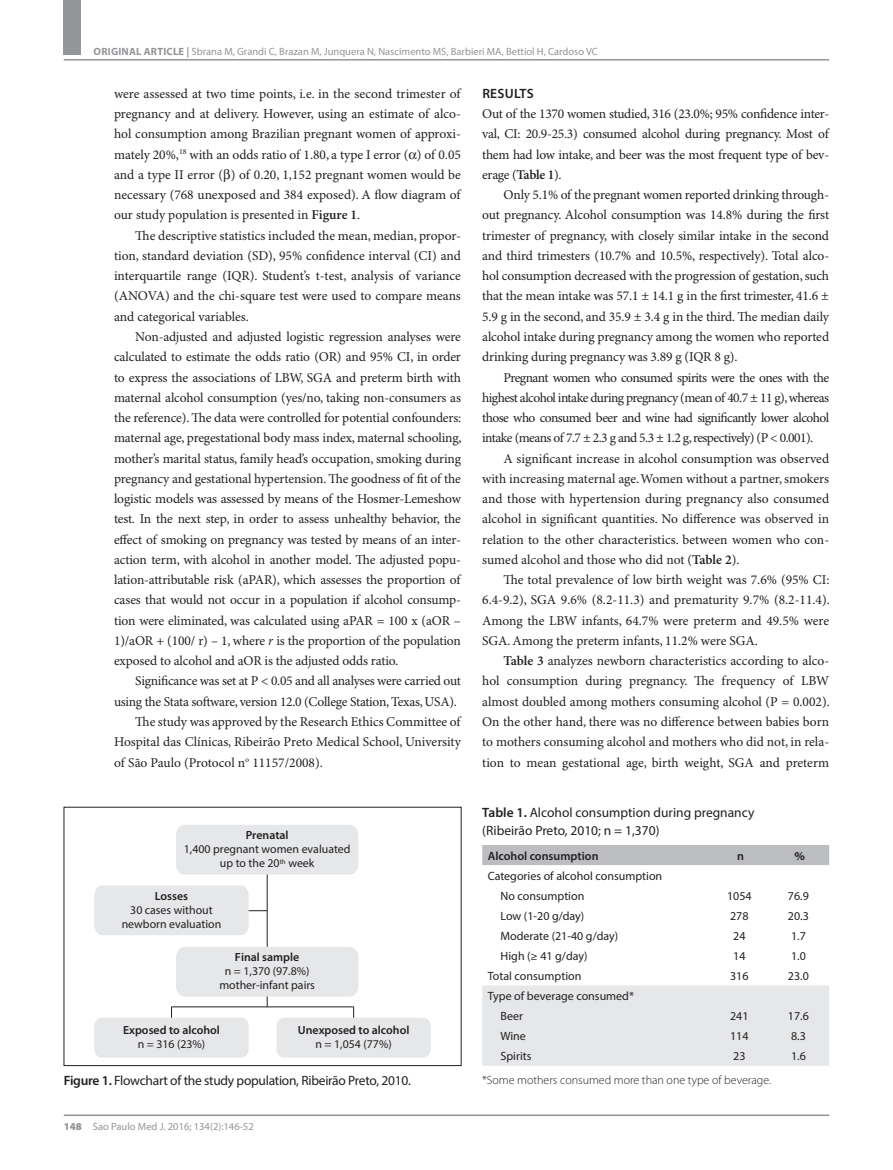
<style>
.page{position:relative;width:893px;height:1170px;background:#fff}
.page>*{position:absolute;margin:0;border:0;box-sizing:border-box;transform-origin:0 0}
._13_texto{font:13.5px/20.2px "Minion Pro";letter-spacing:-.01em;color:#231f20;text-align:justify}
._12_primeiro_parágra{font:13.5px/20.2px "Minion Pro";letter-spacing:-.02em;color:#231f20;text-align:justify}
._17_table_figure_tit{font:13.5px/18px "Myriad Pro";letter-spacing:-.005em;color:#231f20}
._14_sub1{font:600 13.5px "Myriad Pro";letter-spacing:.02em;color:#231f20}
._19_tabela_texto{font:12px "Myriad Pro";color:#231f20}
._20_figura_tabela_le{font:300 12px "Myriad Pro";color:#231f20}
._18_tabela_primeira{font:600 12px "Myriad Pro";color:#231f20}
._18_tabela_primeira-2{font:700 12px "Myriad Pro";color:#231f20}
.t1{font:11.85px/14.2px "Myriad Pro";color:#231f20;text-align:center}
.t2{font:600 11.85px/14.2px "Myriad Pro";color:#231f20;text-align:center}
.t3{font:10.5px "Myriad Pro";color:#939598}
.s1{font-weight:700}
.s2{font-weight:600}
.s3{font-style:italic}
.s4{font-weight:400}
.s5{font-weight:900}
</style>
<div class="page">
<div style="left:64px;top:0;width:17px;height:55px;background:#939598"></div>
<hr style="left:64px;top:59px;width:765px;height:2px;background:#939598">
<hr style="left:64px;top:1114px;width:765px;height:1px;background:#939598">
<div style="left:176px;top:825px;width:182px;height:49px;background:#e6e7e9"></div>
<div style="left:94px;top:1017px;width:155px;height:40px;background:#e6e7e9;border-radius:8px"></div>
<div style="left:276px;top:1017px;width:155px;height:40px;background:#e6e7e9;border-radius:8px"></div>
<hr style="left:267px;top:874px;width:1px;height:72px;background:#231f20">
<svg style="left:94px;top:885px;width:173px;height:50px;background:#e8e9ea"></svg>
<svg style="left:171px;top:946px;width:187px;height:71px"></svg>
<div style="left:482px;top:845px;width:347px;height:20px;background:#bcbdc0"></div>
<div style="left:482px;top:985px;width:347px;height:80px;background:#e6e7e9"></div>
<p class="t3" style="left:94px;top:45px;width:506px"><span class="s1">ORIGINAL ARTICLE |</span> Sbrana M, Grandi C, Brazan M, Junquera N, Nascimento MS, Barbieri MA, Bettiol H, Cardoso VC</p>
<p class="_13_texto" style="left:114px;top:84px;width:348px">were assessed at two time points, i.e. in the second trimester of pregnancy and at delivery. However, using an estimate of alco&shy;hol consumption among Brazilian pregnant women of approxi&shy;mately 20%,<sup>18</sup> with an odds ratio of 1.80, a type I error ( ) of 0.05 and a type II error ( ) of 0.20, 1,152 pregnant women would be necessary (768 unexposed and 384 exposed). A flow diagram of our study population is presented in <span class="s2">Figure 1</span>.</p>
<p class="_13_texto" style="left:114px;top:226px;width:348px;text-indent:21px">The descriptive statistics included the mean, median, propor&shy;tion, standard deviation (SD), 95% confidence interval (CI) and interquartile range (IQR). Student’s t-test, analysis of variance (ANOVA) and the chi-square test were used to compare means and categorical variables.</p>
<p class="_13_texto" style="left:114px;top:327px;width:349px;text-indent:21px">Non-adjusted and adjusted logistic regression analyses were calculated to estimate the odds ratio (OR) and 95% CI, in order to express the associations of LBW, SGA and preterm birth with maternal alcohol consumption (yes/no, taking non-consumers as the reference). The data were controlled for potential confounders: maternal age, pregestational body mass index, maternal schooling, mother’s marital status, family head’s occupation, smoking during pregnancy and gestational hypertension. The goodness of fit of the logistic models was assessed by means of the Hosmer-Lemeshow test<span class="s3">.</span> In the next step, in order to assess unhealthy behavior, the effect of smoking on pregnancy was tested by means of an inter&shy;action term, with alcohol in another model. The adjusted popu&shy;lation-attributable risk (aPAR), which assesses the proportion of cases that would not occur in a population if alcohol consump&shy;tion were eliminated, was calculated using aPAR = 100 x (aOR – 1)/aOR + (100/ r) – 1, where <span class="s3">r</span> is the proportion of the population exposed to alcohol and aOR is the adjusted odds ratio.</p>
<p class="_13_texto" style="left:114px;top:671px;width:348px;text-align:right">Significance was set at P &lt; 0.05 and all analyses were carried out using the Stata software, version 12.0 (College Station, Texas, USA).</p>
<p class="_13_texto" style="left:114px;top:712px;width:348px;text-indent:21px">The study was approved by the Research Ethics Committee of Hospital das Clínicas, Ribeirão Preto Medical School, University of São Paulo (Protocol n<sup>o</sup> 11157/2008).</p>
<p class="t1" style="left:184px;top:827px;width:168px"><span class="s2">Prenatal<br></span>1,400 pregnant women evaluated up to the 20<sup>th</sup> week</p>
<p class="t1" style="left:122px;top:888px;width:101px"><span class="s2">Losses<br></span>30 cases without newborn evaluation</p>
<p class="t1" style="left:219px;top:949px;width:97px"><span class="s2">Final sample<br></span>n = 1,370 (97.8%) mother-infant pairs</p>
<p class="t2" style="left:123px;top:1022px;width:98px">Exposed to alcohol <span class="s4">n = 316 (23%)</span></p>
<p class="t2" style="left:298px;top:1022px;width:113px">Unexposed to alcohol <span class="s4">n = 1,054 (77%)</span></p>
<p class="_17_table_figure_tit" style="left:64px;top:1071px;width:349px"><span class="s2">Figure 1.</span> Flowchart of the study population, Ribeirão Preto, 2010.</p>
<p class="t3" style="left:64px;top:1119px;width:191px"><span class="s5">148</span> Sao Paulo Med J. 2016; 134(2):146-52</p>
<p class="_14_sub1" style="left:482px;top:85px;width:53px">RESULTS</p>
<p class="_12_primeiro_parágra" style="left:482px;top:104px;width:348px">Out of the 1370 women studied, 316 (23.0%; 95% confidence inter&shy;val, CI: 20.9-25.3) consumed alcohol during pregnancy. Most of them had low intake, and beer was the most frequent type of bev&shy;erage (<span class="s2">Table 1</span>).</p>
<p class="_13_texto" style="left:482px;top:185px;width:348px;text-indent:21px">Only 5.1% of the pregnant women reported drinking through&shy;out pregnancy. Alcohol consumption was 14.8% during the first trimester of pregnancy, with closely similar intake in the second and third trimesters (10.7% and 10.5%, respectively). Total alco&shy;hol consumption decreased with the progression of gestation, such that the mean intake was 57.1 ± 14.1 g in the first trimester, 41.6 ± 5.9 g in the second, and 35.9 ± 3.4 g in the third. The median daily alcohol intake during pregnancy among the women who reported drinking during pregnancy was 3.89 g (IQR 8 g).</p>
<p class="_13_texto" style="left:482px;top:367px;width:348px;text-indent:21px">Pregnant women who consumed spirits were the ones with the highest alcohol intake during pregnancy (mean of 40.7 ± 11 g), whereas those who consumed beer and wine had significantly lower alcohol intake (means of 7.7 ± 2.3 g and 5.3 ± 1.2 g, respectively) (P &lt; 0.001).</p>
<p class="_13_texto" style="left:482px;top:448px;width:348px;text-indent:21px">A significant increase in alcohol consumption was observed with increasing maternal age. Women without a partner, smokers and those with hypertension during pregnancy also consumed alcohol in significant quantities. No difference was observed in relation to the other characteristics. between women who con&shy;sumed alcohol and those who did not (<span class="s2">Table 2</span>).</p>
<p class="_13_texto" style="left:482px;top:570px;width:349px;text-indent:21px">The total prevalence of low birth weight was 7.6% (95% CI:<br>6.4-9.2), SGA 9.6% (8.2-11.3) and prematurity 9.7% (8.2-11.4).<br>Among the LBW infants, 64.7% were preterm and 49.5% were SGA. Among the preterm infants, 11.2% were SGA.</p>
<p class="_13_texto" style="left:482px;top:651px;width:349px;text-indent:21px"><span class="s2">Table 3</span> analyzes newborn characteristics according to alco&shy;hol consumption during pregnancy. The frequency of LBW almost doubled among mothers consuming alcohol (P = 0.002).<br>On the other hand, there was no difference between babies born to mothers consuming alcohol and mothers who did not, in rela&shy;tion to mean gestational age, birth weight, SGA and preterm</p>
<p class="_17_table_figure_tit" style="left:482px;top:803px;width:274px"><span class="s2">Table 1.</span> Alcohol consumption during pregnancy (Ribeirão Preto, 2010; n = 1,370)</p>
<p class="_18_tabela_primeira" style="left:488px;top:847px;width:112px">Alcohol consumption</p>
<p class="_18_tabela_primeira" style="left:737px;top:847px;width:8px">n</p>
<p class="_18_tabela_primeira-2" style="left:794px;top:847px;width:12px">%</p>
<p class="_19_tabela_texto" style="left:488px;top:868px;width:176px">Categories of alcohol consumption</p>
<p class="_19_tabela_texto" style="left:501px;top:888px;width:85px">No consumption</p>
<p class="_19_tabela_texto" style="left:727px;top:888px;width:26px">1054</p>
<p class="_19_tabela_texto" style="left:788px;top:888px;width:22px">76.9</p>
<p class="_19_tabela_texto" style="left:501px;top:908px;width:85px">Low (1-20 g/day)</p>
<p class="_19_tabela_texto" style="left:730px;top:908px;width:20px">278</p>
<p class="_19_tabela_texto" style="left:788px;top:908px;width:22px">20.3</p>
<p class="_19_tabela_texto" style="left:501px;top:928px;width:119px">Moderate (21-40 g/day)</p>
<p class="_19_tabela_texto" style="left:733px;top:928px;width:14px">24</p>
<p class="_19_tabela_texto" style="left:791px;top:928px;width:16px">1.7</p>
<p class="_19_tabela_texto" style="left:501px;top:948px;width:88px">High (≥ 41 g/day)</p>
<p class="_19_tabela_texto" style="left:733px;top:948px;width:14px">14</p>
<p class="_19_tabela_texto" style="left:791px;top:948px;width:16px">1.0</p>
<p class="_19_tabela_texto" style="left:488px;top:968px;width:95px">Total consumption</p>
<p class="_19_tabela_texto" style="left:730px;top:968px;width:20px">316</p>
<p class="_19_tabela_texto" style="left:788px;top:968px;width:22px">23.0</p>
<p class="_19_tabela_texto" style="left:488px;top:988px;width:148px">Type of beverage consumed*</p>
<p class="_19_tabela_texto" style="left:501px;top:1008px;width:24px">Beer</p>
<p class="_19_tabela_texto" style="left:730px;top:1008px;width:20px">241</p>
<p class="_19_tabela_texto" style="left:788px;top:1008px;width:22px">17.6</p>
<p class="_19_tabela_texto" style="left:501px;top:1028px;width:27px">Wine</p>
<p class="_19_tabela_texto" style="left:730px;top:1028px;width:20px">114</p>
<p class="_19_tabela_texto" style="left:791px;top:1028px;width:16px">8.3</p>
<p class="_19_tabela_texto" style="left:501px;top:1048px;width:33px">Spirits</p>
<p class="_19_tabela_texto" style="left:733px;top:1048px;width:14px">23</p>
<p class="_19_tabela_texto" style="left:791px;top:1048px;width:16px">1.6</p>
<p class="_20_figura_tabela_le" style="left:482px;top:1072px;width:290px">*Some mothers consumed more than one type of beverage.</p>
</div>
